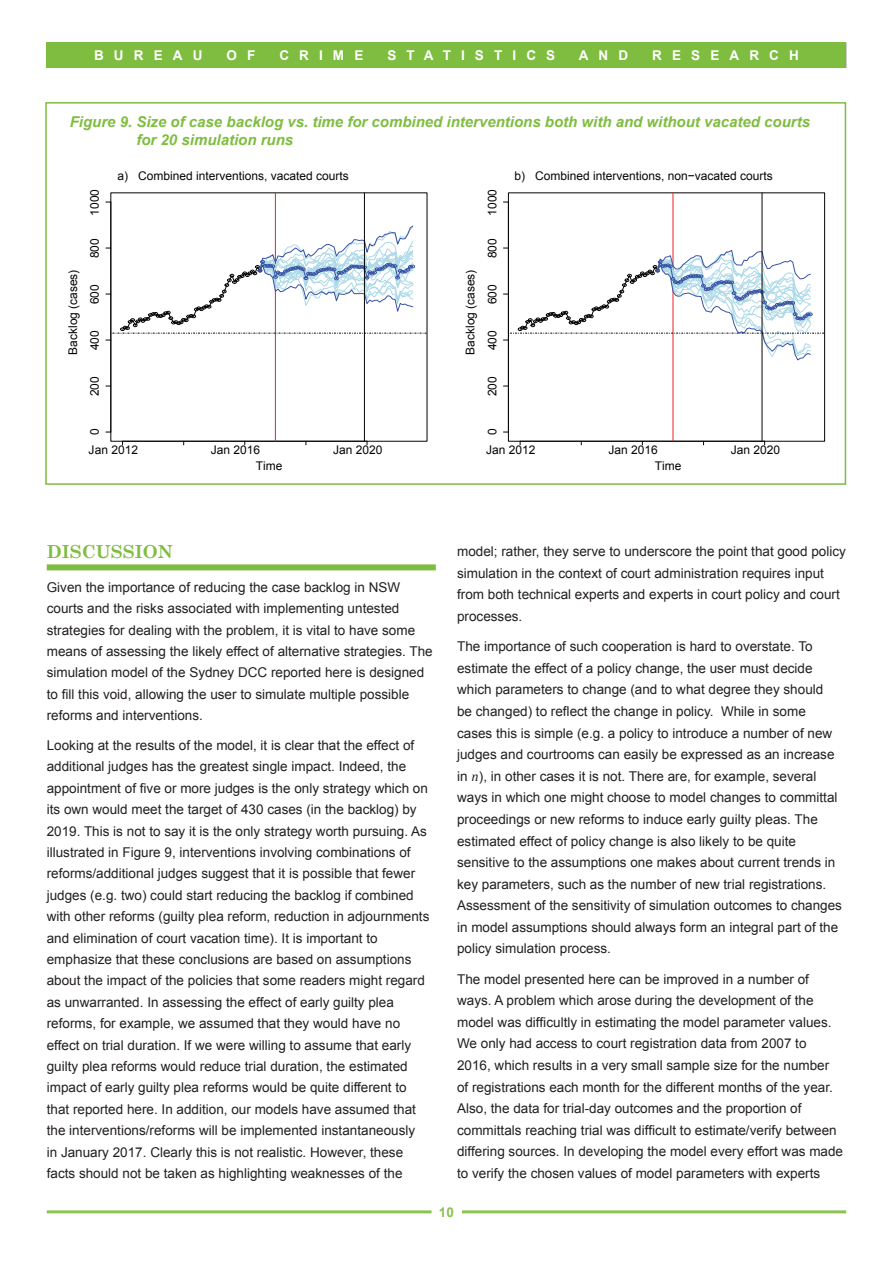
<style>
.page{position:relative;width:893px;height:1263px;background:#fff}
.page>*{position:absolute;margin:0;border:0;box-sizing:border-box;transform-origin:0 0}
._1__0_Caption{font:700 18px "Century Schoolbook";color:#7fbd41}
.t1{font:italic 700 15px/18px "Arial";color:#7fbd41}
._4__Text__body{font:13.5px/21.5px "Arial";color:#231f20}
.t2{font:700 13.5px "Arial";letter-spacing:.75em;color:#fff}
.t3{font:700 13.5px "Arial";color:#8cc34f}
.t4{font:12px "Arial";color:#050504}
.s1{font-family:"Cambria";font-style:italic}
</style>
<div class="page">
<hr style="left:47px;top:1210px;width:799px;height:3px;background:#8cc34f">
<div style="left:432px;top:1204px;width:29px;height:17px;background:#fff"></div>
<div style="left:47px;top:43px;width:799px;height:25px;background:#7fbd41"></div>
<div style="left:47px;top:564px;width:389px;height:6px;background:#7fbd41"></div>
<hr style="left:123px;top:441px;width:244px;height:1px;background:#050504">
<hr style="left:275px;top:193px;width:1px;height:248px;background:#ee2123">
<svg style="left:106px;top:225px;width:321px;height:109px"></svg>
<hr style="left:364px;top:193px;width:1px;height:248px;background:#050504">
<div style="left:508px;top:193px;width:317px;height:248px;border:1px solid #050504"></div>
<hr style="left:520px;top:441px;width:245px;height:1px;background:#050504">
<hr style="left:673px;top:193px;width:1px;height:248px;background:#ee2123">
<svg style="left:503px;top:248px;width:322px;height:113px"></svg>
<hr style="left:762px;top:193px;width:1px;height:248px;background:#050504">
<div style="left:45px;top:102px;width:801px;height:383px;border:2px solid #7fbd41"></div>
<p class="t2" style="left:94px;top:46px;width:110px">BUREAU</p>
<p class="t2" style="left:226px;top:46px;width:30px">O F</p>
<p class="t2" style="left:279px;top:46px;width:85px">CRIME</p>
<p class="t2" style="left:387px;top:46px;width:169px">STATISTICS</p>
<p class="t2" style="left:579px;top:46px;width:51px">AND</p>
<p class="t2" style="left:652px;top:46px;width:148px">RESEARCH</p>
<p class="t1" style="left:136px;top:113px;width:675px;text-indent:-67px">Figure 9. Size of case backlog vs. time for combined interventions both with and without vacated courts for 20 simulation runs</p>
<p class="t4" style="left:65px;top:355px;width:87px;rotate:-90deg">Backlog (cases)</p>
<p class="t4" style="left:87px;top:216px;width:28px;rotate:-90deg">1000</p>
<p class="t4" style="left:87px;top:258px;width:21px;rotate:-90deg">800</p>
<p class="t4" style="left:87px;top:304px;width:21px;rotate:-90deg">600</p>
<p class="t4" style="left:87px;top:350px;width:21px;rotate:-90deg">400</p>
<p class="t4" style="left:87px;top:396px;width:21px;rotate:-90deg">200</p>
<p class="t4" style="left:117px;top:168px;width:233px">a) Combined interventions, vacated courts</p>
<p class="t4" style="left:87px;top:435px;width:8px;rotate:-90deg">0</p>
<p class="t4" style="left:89px;top:442px;width:51px">Jan 2012</p>
<p class="t4" style="left:211px;top:442px;width:51px">Jan 2016</p>
<p class="t4" style="left:333px;top:442px;width:51px">Jan 2020</p>
<p class="t4" style="left:256px;top:458px;width:28px">Time</p>
<p class="t4" style="left:463px;top:355px;width:87px;rotate:-90deg">Backlog (cases)</p>
<p class="t4" style="left:484px;top:216px;width:28px;rotate:-90deg">1000</p>
<p class="t4" style="left:484px;top:258px;width:21px;rotate:-90deg">800</p>
<p class="t4" style="left:484px;top:304px;width:21px;rotate:-90deg">600</p>
<p class="t4" style="left:484px;top:350px;width:21px;rotate:-90deg">400</p>
<p class="t4" style="left:484px;top:396px;width:21px;rotate:-90deg">200</p>
<p class="t4" style="left:514px;top:168px;width:260px">b) Combined interventions, non−vacated courts</p>
<p class="t4" style="left:484px;top:435px;width:8px;rotate:-90deg">0</p>
<p class="t4" style="left:486px;top:442px;width:51px">Jan 2012</p>
<p class="t4" style="left:608px;top:442px;width:51px">Jan 2016</p>
<p class="t4" style="left:731px;top:442px;width:51px">Jan 2020</p>
<p class="t4" style="left:655px;top:458px;width:28px">Time</p>
<p class="_1__0_Caption" style="left:47px;top:537px;width:127px">DISCUSSION</p>
<p class="_4__Text__body" style="left:47px;top:576px;width:387px">Given the importance of reducing the case backlog in NSW courts and the risks associated with implementing untested strategies for dealing with the problem, it is vital to have some means of assessing the likely effect of alternative strategies. The simulation model of the Sydney DCC reported here is designed to fill this void, allowing the user to simulate multiple possible reforms and interventions.</p>
<p class="_4__Text__body" style="left:47px;top:735px;width:384px">Looking at the results of the model, it is clear that the effect of additional judges has the greatest single impact. Indeed, the appointment of five or more judges is the only strategy which on its own would meet the target of 430 cases (in the backlog) by 2019. This is not to say it is the only strategy worth pursuing. As illustrated in Figure 9, interventions involving combinations of reforms/additional judges suggest that it is possible that fewer judges (e.g. two) could start reducing the backlog if combined with other reforms (guilty plea reform, reduction in adjournments and elimination of court vacation time). It is important to emphasize that these conclusions are based on assumptions about the impact of the policies that some readers might regard as unwarranted. In assessing the effect of early guilty plea reforms, for example, we assumed that they would have no effect on trial duration. If we were willing to assume that early guilty plea reforms would reduce trial duration, the estimated impact of early guilty plea reforms would be quite different to that reported here. In addition, our models have assumed that the interventions/reforms will be implemented instantaneously<br>in January 2017. Clearly this is not realistic. However, these facts should not be taken as highlighting weaknesses of the</p>
<p class="_4__Text__body" style="left:457px;top:541px;width:390px">model; rather, they serve to underscore the point that good policy simulation in the context of court administration requires input from both technical experts and experts in court policy and court processes.</p>
<p class="_4__Text__body" style="left:457px;top:636px;width:386px">The importance of such cooperation is hard to overstate. To estimate the effect of a policy change, the user must decide which parameters to change (and to what degree they should<br>be changed) to reflect the change in policy. While in some cases this is simple (e.g. a policy to introduce a number of new judges and courtrooms can easily be expressed as an increase in <span class="s1">n</span>), in other cases it is not. There are, for example, several ways in which one might choose to model changes to committal proceedings or new reforms to induce early guilty pleas. The estimated effect of policy change is also likely to be quite sensitive to the assumptions one makes about current trends in key parameters, such as the number of new trial registrations.<br>Assessment of the sensitivity of simulation outcomes to changes in model assumptions should always form an integral part of the policy simulation process.</p>
<p class="_4__Text__body" style="left:457px;top:968px;width:387px">The model presented here can be improved in a number of ways. A problem which arose during the development of the model was difficultly in estimating the model parameter values.<br>We only had access to court registration data from 2007 to 2016, which results in a very small sample size for the number of registrations each month for the different months of the year.<br>Also, the data for trial-day outcomes and the proportion of committals reaching trial was difficult to estimate/verify between differing sources. In developing the model every effort was made to verify the chosen values of model parameters with experts</p>
<p class="t3" style="left:439px;top:1203px;width:17px">10</p>
</div>
